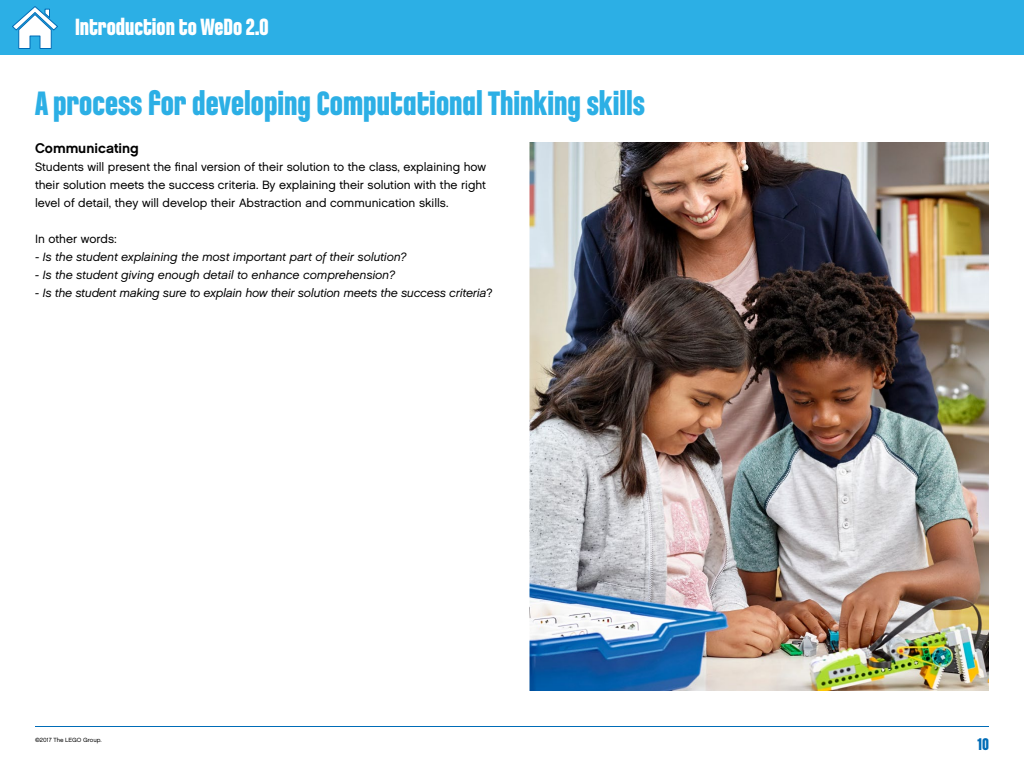
<style>
.page{position:relative;width:1024px;height:768px;background:#fff}
.page>*{position:absolute;margin:0;border:0;box-sizing:border-box;transform-origin:0 0}
.t1{font:700 36px "LEGO Chalet Comprime 80";color:#2cafe5}
.t2{font:700 25px "LEGO Chalet Comprime 80";color:#fff}
.t3{font:700 18px "LEGO Chalet Comprime 80";color:#006cb7}
.t4{font:700 14px "LEGO Chalet 60";color:#000}
.t5{font:12px/18px "LEGO Chalet 60";color:#000;text-align:justify}
.t6{font:italic 12px "LEGO Chalet 60";color:#000}
.t7{font:6px "LEGO Chalet 60";color:#000}
.s1{font-style:normal}
</style>
<div class="page">
<div style="left:0;top:0;width:1024px;height:55px;background:#2cafe5"></div>
<hr style="left:35px;top:726px;width:954px;height:2px;background:#006cb7">
<img style="left:530px;top:142px;width:459px;height:549px">
<svg style="left:12px;top:6px;width:46px;height:43px"></svg>
<h2 class="t2" style="left:75px;top:12px;width:195px">Introduction to WeDo 2.0</h2>
<h1 class="t1" style="left:35px;top:82px;width:612px">A process for developing Computational Thinking skills</h1>
<p class="t4" style="left:35px;top:139px;width:105px">Communicating</p>
<p class="t5" style="left:35px;top:157px;width:453px">Students will present the final version of their solution to the class, explaining how their solution meets the success criteria. By explaining their solution with the right level of detail, they will develop their Abstraction and communication skills.</p>
<p class="t5" style="left:35px;top:229px;width:83px">In other words:</p>
<p class="t6" style="left:35px;top:249px;width:373px"><span class="s1">-</span> Is the student explaining the most important part of their solution?</p>
<p class="t6" style="left:35px;top:267px;width:362px">- Is the student giving enough detail to enhance comprehension?</p>
<p class="t6" style="left:35px;top:285px;width:459px">- Is the student making sure to explain how their solution meets the success criteria<span class="s1">?</span></p>
<p class="t7" style="left:35px;top:736px;width:68px">©2017 The LEGO Group.</p>
<h3 class="t3" style="left:977px;top:734px;width:13px">10</h3>
</div>
